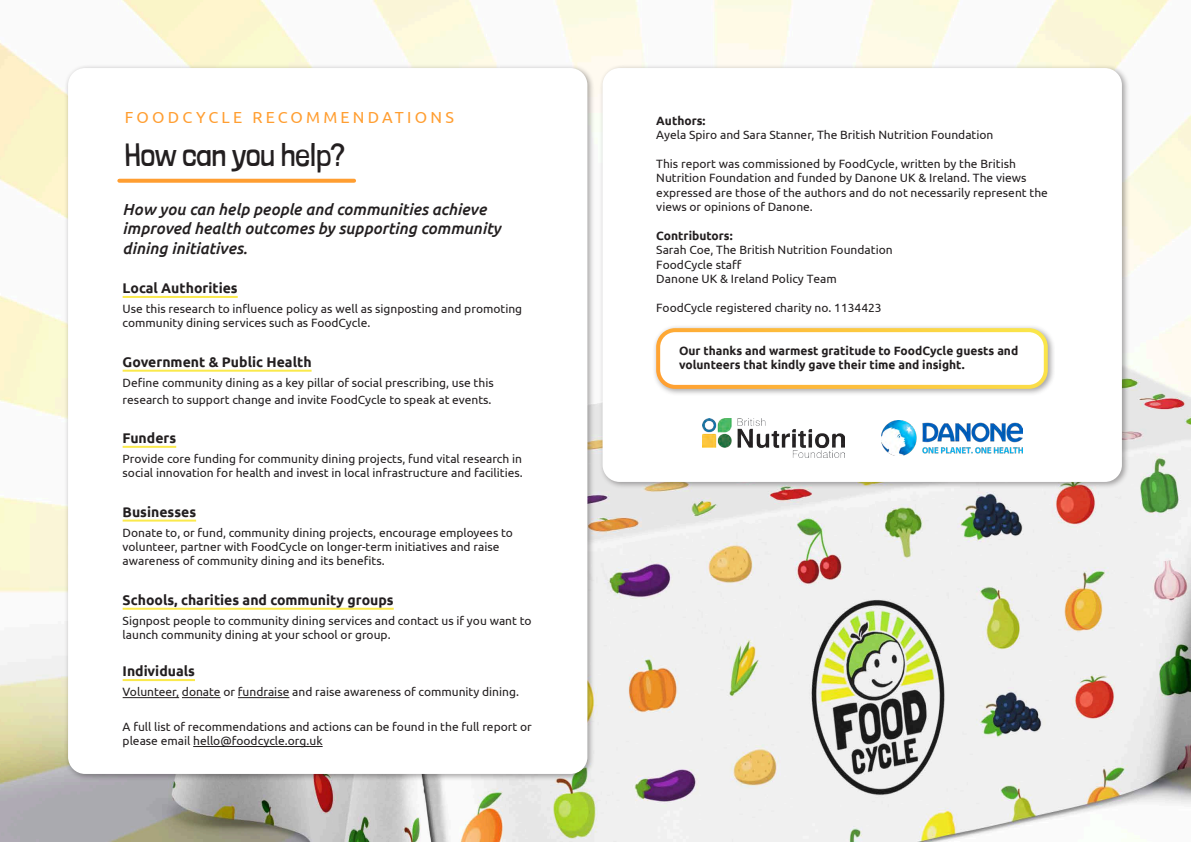
<style>
.page{position:relative;width:1191px;height:842px;background:#fff}
.page>*{position:absolute;margin:0;border:0;box-sizing:border-box;transform-origin:0 0}
.t1{font:300 32px "Londrina Solid";color:#231f20}
.t2{font:italic 500 16px/19.2px "Ubuntu";color:#231f20}
.t3{font:16px "Ubuntu";letter-spacing:.2em;color:#ff9e31}
.t4{font:700 14px "Ubuntu";color:#231f20}
.t5{font:12px/14.4px "Ubuntu";color:#231f20}
.t6{font:700 12px/14.4px "Ubuntu";color:#231f20}
.s1{font-style:inherit}
</style>
<div class="page">
<img style="left:0;top:0;width:1191px;height:842px">
<div style="left:599px;top:64px;width:530px;height:425px;background:#231f20;opacity:.4"></div>
<div style="left:602px;top:68px;width:520px;height:414px;background:#fff;border-radius:17px"></div>
<div style="left:64px;top:64px;width:531px;height:718px;background:#231f20;opacity:.4"></div>
<div style="left:68px;top:68px;width:519px;height:706px;background:#fff;border-radius:17px"></div>
<img style="left:703px;top:418px;width:141px;height:40px">
<img style="left:881px;top:420px;width:141px;height:36px">
<div style="left:652px;top:324px;width:403px;height:72px;background:#231f20;opacity:.4"></div>
<div style="left:658px;top:330px;width:387px;height:57px;background:#fff;border-radius:17px"></div>
<div style="left:656px;top:328px;width:391px;height:61px;border:4px solid #fff;border-radius:17px"></div>
<hr style="left:123px;top:296px;width:115px;height:2px;background:#fae94b">
<hr style="left:123px;top:370px;width:188px;height:2px;background:#fae94b">
<hr style="left:123px;top:446px;width:53px;height:2px;background:#fae94b">
<hr style="left:123px;top:520px;width:73px;height:2px;background:#fae94b">
<hr style="left:123px;top:608px;width:271px;height:2px;background:#fae94b">
<hr style="left:123px;top:679px;width:72px;height:2px;background:#fae94b">
<hr style="left:123px;top:697px;width:56px;height:1px;background:#231f20">
<hr style="left:182px;top:697px;width:39px;height:1px;background:#231f20">
<hr style="left:238px;top:697px;width:51px;height:1px;background:#231f20">
<hr style="left:193px;top:746px;width:130px;height:1px;background:#231f20">
<svg style="left:119px;top:179px;width:235px;height:4px"></svg>
<h2 class="t3" style="left:125px;top:107px;width:330px">FOODCYCLE RECOMMENDATIONS</h2>
<h1 class="t1" style="left:125px;top:136px;width:222px">How can you help?</h1>
<h2 class="t2" style="left:123px;top:199px;width:379px">How you can help people and communities achieve improved health outcomes by supporting community dining initiatives.</h2>
<p class="t4" style="left:123px;top:279px;width:117px">Local Authorities</p>
<p class="t5" style="left:123px;top:301px;width:401px">Use this research to influence policy as well as signposting and promoting community dining services such as FoodCycle.</p>
<p class="t4" style="left:123px;top:353px;width:190px">Government &amp; Public Health</p>
<p class="t5" style="left:123px;top:374px;width:372px;line-height:16.8px">Define community dining as a key pillar of social prescribing, use this research to support change and invite FoodCycle to speak at events.</p>
<p class="t4" style="left:123px;top:429px;width:55px">Funders</p>
<p class="t5" style="left:123px;top:451px;width:402px">Provide core funding for community dining projects, fund vital research in social innovation for health and invest in local infrastructure and facilities.</p>
<p class="t4" style="left:123px;top:503px;width:75px">Businesses</p>
<p class="t5" style="left:123px;top:525px;width:392px">Donate to, or fund, community dining projects, encourage employees to volunteer, partner with FoodCycle on longer-term initiatives and raise awareness of community dining and its benefits.</p>
<p class="t4" style="left:123px;top:591px;width:273px">Schools, charities and community groups</p>
<p class="t5" style="left:123px;top:613px;width:410px">Signpost people to community dining services and contact us if you want to launch community dining at your school or group.</p>
<p class="t4" style="left:123px;top:663px;width:74px">Individuals</p>
<p class="t5" style="left:123px;top:684px;width:398px">Volunteer, donate or fundraise and raise awareness of community dining.</p>
<p class="t5" style="left:123px;top:719px;width:410px">A full list of recommendations and actions can be found in the full report or please email hello@foodcycle.org.uk</p>
<p class="t6" style="left:656px;top:113px;width:51px">Authors:</p>
<p class="t5" style="left:656px;top:127px;width:339px">Ayela Spiro and Sara Stanner, The British Nutrition Foundation</p>
<p class="t5" style="left:656px;top:156px;width:393px">This report was commissioned by FoodCycle, written by the British Nutrition Foundation and funded by Danone UK &amp; Ireland. The views expressed are those of the authors and do not necessarily represent the views or opinions of Danone.</p>
<p class="t6" style="left:656px;top:228px;width:78px">Contributors:</p>
<p class="t5" style="left:656px;top:242px;width:238px">Sarah Coe, The British Nutrition Foundation<br>FoodCycle staff<br>Danone <span class="s1">UK &amp; Ireland</span> Policy Team</p>
<p class="t5" style="left:656px;top:300px;width:227px">FoodCycle registered charity no. 1134423</p>
<p class="t6" style="left:679px;top:343px;width:341px">Our thanks and warmest gratitude to FoodCycle guests and volunteers that kindly gave their time and insight.</p>
</div>
